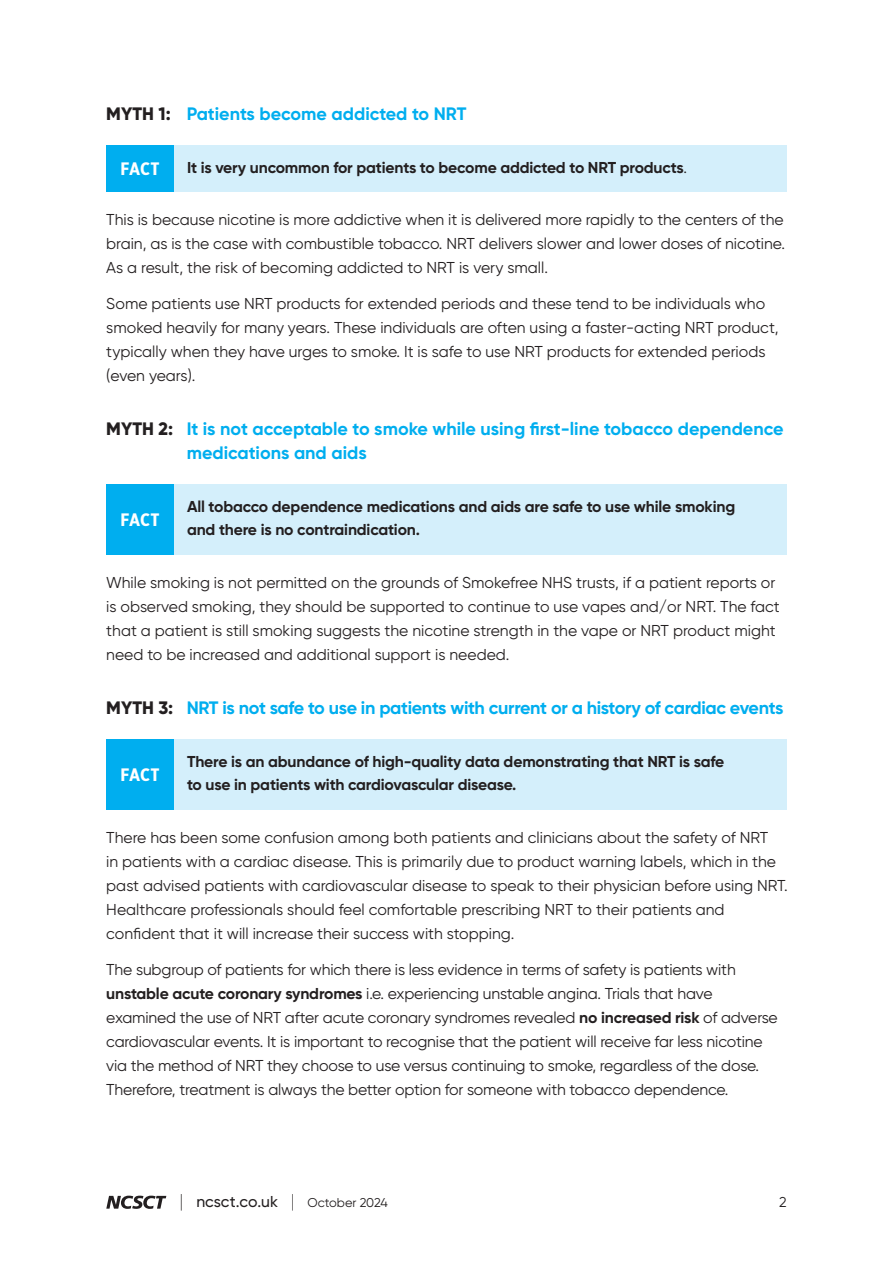
<style>
.page{position:relative;width:893px;height:1263px;background:#fff}
.page>*{position:absolute;margin:0;border:0;box-sizing:border-box;transform-origin:0 0}
.t1{font:700 18px/24px "Gilroy";letter-spacing:-.01em;color:#00aeef}
.t2{font:700 18px "Gotham X Narrow";letter-spacing:-.005em;color:#fff;scale:1.14 1}
.t3{font:15.75px/24px "Gilroy";color:#231f20}
.t4{font:700 15.75px/22.5px "Gilroy";letter-spacing:-.01em;color:#231f20}
.t5{font:500 15.75px "Gilroy";letter-spacing:.005em;color:#231f20}
.t6{font:14.25px "Gilroy";color:#231f20}
.s1{font-weight:800;color:#231f20}
.s2{font-weight:400}
.s3{font-weight:700}
.s4{font-weight:200;font-size:18px}
.s5{font-weight:400;font-size:12.75px}
</style>
<div class="page">
<svg style="left:106px;top:1195px;width:60px;height:14px"></svg>
<div style="left:106px;top:145px;width:681px;height:47px;background:#d4effb"></div>
<div style="left:106px;top:145px;width:68px;height:47px;background:#00aeef"></div>
<div style="left:106px;top:484px;width:681px;height:71px;background:#d4effb"></div>
<div style="left:106px;top:484px;width:68px;height:71px;background:#00aeef"></div>
<div style="left:106px;top:739px;width:681px;height:71px;background:#d4effb"></div>
<div style="left:106px;top:739px;width:68px;height:71px;background:#00aeef"></div>
<p class="t1" style="left:106px;top:102px;width:362px"><span class="s1">MYTH 1:</span> Patients become addicted to NRT</p>
<p class="t2" style="left:121px;top:157px;width:36px">FACT</p>
<p class="t4" style="left:187px;top:156px;width:502px">It is very uncommon for patients to become addicted to NRT products<span class="s2">.</span></p>
<p class="t3" style="left:106px;top:208px;width:680px;text-align:justify">This is because nicotine is more addictive when it is delivered more rapidly to the centers of the brain, as is the case with combustible tobacco. NRT delivers slower and lower doses of nicotine.<br>As a result, the risk of becoming addicted to NRT is very small.</p>
<p class="t3" style="left:106px;top:292px;width:674px">Some patients use NRT products for extended periods and these tend to be individuals who smoked heavily for many years. These individuals are often using a faster-acting NRT product, typically when they have urges to smoke. It is safe to use NRT products for extended periods (even years).</p>
<p class="t1" style="left:187px;top:417px;width:598px;text-indent:-80px"><span class="s1">MYTH 2:</span> It is not acceptable to smoke while using first-line tobacco dependence medications and aids</p>
<p class="t2" style="left:121px;top:508px;width:36px">FACT</p>
<p class="t4" style="left:187px;top:495px;width:550px">All tobacco dependence medications and aids are safe to use while smoking and there is no contraindication.</p>
<p class="t3" style="left:106px;top:571px;width:675px">While smoking is not permitted on the grounds of Smokefree NHS trusts, if a patient reports or is observed smoking, they should be supported to continue to use vapes and/or NRT. The fact that a patient is still smoking suggests the nicotine strength in the vape or NRT product might need to be increased and additional support is needed.</p>
<p class="t1" style="left:106px;top:696px;width:679px"><span class="s1">MYTH 3:</span> NRT is not safe to use in patients with current or a history of cardiac events</p>
<p class="t2" style="left:121px;top:763px;width:36px">FACT</p>
<p class="t4" style="left:187px;top:750px;width:539px">There is an abundance of high-quality data demonstrating that NRT is safe to use in patients with cardiovascular disease.</p>
<p class="t3" style="left:106px;top:826px;width:683px">There has been some confusion among both patients and clinicians about the safety of NRT<br>in patients with a cardiac disease. This is primarily due to product warning labels, which in the past advised patients with cardiovascular disease to speak to their physician before using NRT.<br>Healthcare professionals should feel comfortable prescribing NRT to their patients and confident that it will increase their success with stopping.</p>
<p class="t3" style="left:106px;top:958px;width:673px">The subgroup of patients for which there is less evidence in terms of safety is patients with <span class="s3">unstable acute coronary syndromes</span> i.e. experiencing unstable angina. Trials that have examined the use of NRT after acute coronary syndromes revealed <span class="s3">no increased risk</span> of adverse cardiovascular events. It is important to recognise that the patient will receive far less nicotine via the method of NRT they choose to use versus continuing to smoke, regardless of the dose.<br>Therefore, treatment is always the better option for someone with tobacco dependence.</p>
<p class="t5" style="left:180px;top:1192px;width:210px"><span class="s4">|</span> ncsct.co.uk <span class="s4">|</span> <span class="s5">October 2024</span></p>
<p class="t6" style="left:779px;top:1193px;width:9px">2</p>
</div>
